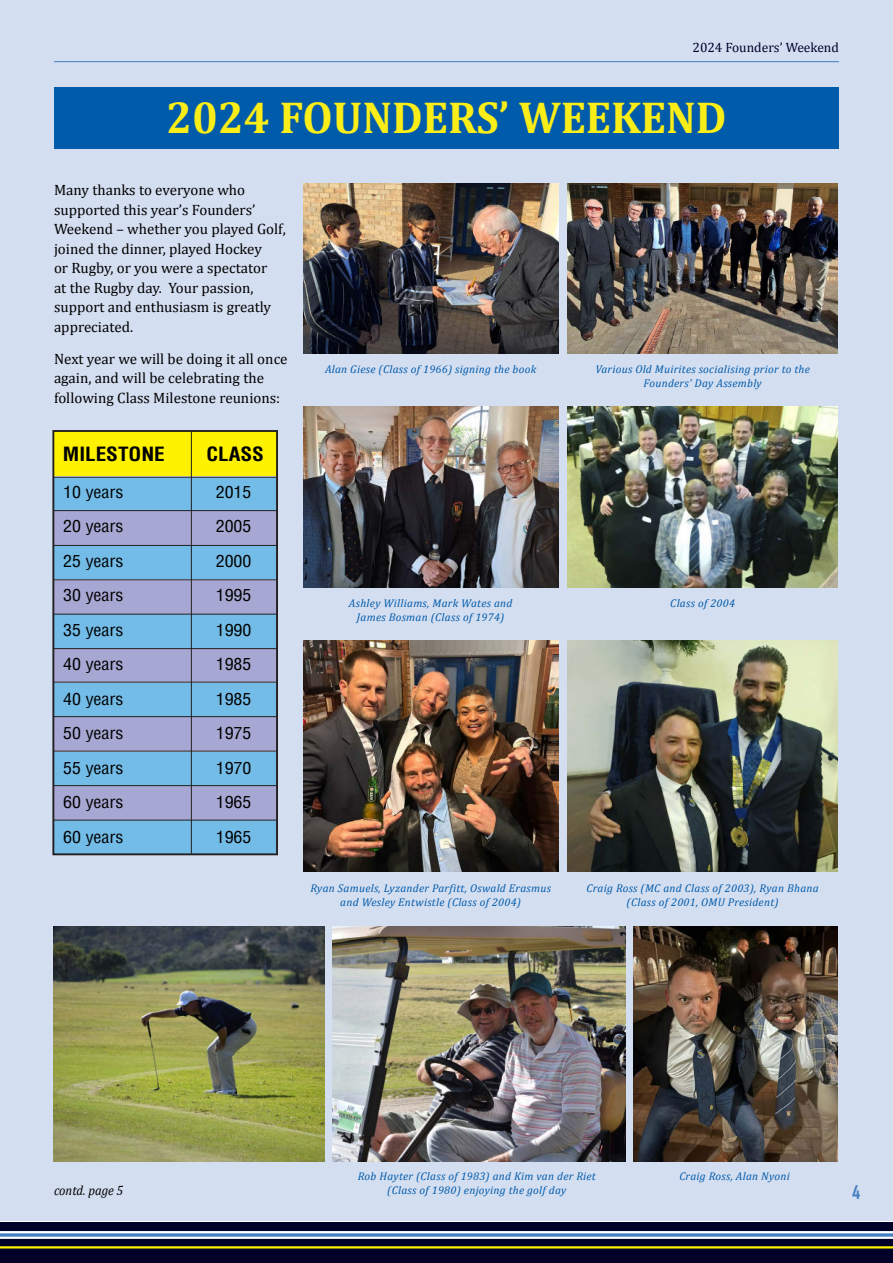
<style>
.page{position:relative;width:893px;height:1263px;background:#fff}
.page>*{position:absolute;margin:0;border:0;box-sizing:border-box;transform-origin:0 0}
.t1{font:700 45px "Cambria";color:#fbee18}
.t2{font:700 condensed 19.2px "Helvetica";color:#000;scale:1.1 1}
.t3{font:700 18px "Agency FB";color:#447fc1}
.t4{font:condensed 16.35px "Helvetica";color:#000;scale:1.1 1}
.t5{font:15px/19.5px "Cambria";color:#000}
.t6{font:13.5px "Cambria";color:#000028}
.t7{font:italic 13.5px "Cambria";color:#000;scale:.93 1}
.t8{font:italic 11.25px/13.5px "Cambria";letter-spacing:.025em;color:#005baa;text-align:center}
</style>
<div class="page">
<div style="left:0;top:1222px;width:893px;height:41px;background:#000028"></div>
<svg style="left:0;top:1233px;width:893px;height:4px"></svg>
<hr style="left:0;top:1246px;width:893px;height:2px;background:#fff200">
<hr style="left:0;top:1237px;width:893px;height:2px;background:#fff">
<hr style="left:0;top:1231px;width:893px;height:2px;background:#fff">
<div style="left:0;top:0;width:893px;height:1220px;background:#d4def1"></div>
<hr style="left:54px;top:61px;width:785px;height:1px;background:#447fc1">
<div style="left:53px;top:431px;width:224px;height:45px;background:#fff200"></div>
<div style="left:53px;top:511px;width:224px;height:34px;background:#a7a7d3"></div>
<div style="left:53px;top:477px;width:224px;height:34px;background:#73bce8"></div>
<div style="left:53px;top:580px;width:224px;height:34px;background:#a7a7d3"></div>
<div style="left:53px;top:545px;width:224px;height:34px;background:#73bce8"></div>
<div style="left:53px;top:648px;width:224px;height:34px;background:#a7a7d3"></div>
<div style="left:53px;top:614px;width:224px;height:34px;background:#73bce8"></div>
<div style="left:53px;top:717px;width:224px;height:34px;background:#a7a7d3"></div>
<div style="left:53px;top:683px;width:224px;height:34px;background:#73bce8"></div>
<div style="left:53px;top:786px;width:224px;height:34px;background:#a7a7d3"></div>
<div style="left:53px;top:752px;width:224px;height:33px;background:#73bce8"></div>
<div style="left:53px;top:820px;width:224px;height:34px;background:#73bce8"></div>
<hr style="left:54px;top:477px;width:223px;height:1px;background:#231f20">
<hr style="left:54px;top:510px;width:223px;height:1px;background:#231f20">
<hr style="left:54px;top:545px;width:223px;height:1px;background:#231f20">
<hr style="left:54px;top:579px;width:223px;height:1px;background:#231f20">
<hr style="left:53px;top:614px;width:223px;height:1px;background:#231f20">
<hr style="left:53px;top:648px;width:223px;height:1px;background:#231f20">
<hr style="left:53px;top:682px;width:223px;height:1px;background:#231f20">
<hr style="left:53px;top:716px;width:223px;height:1px;background:#231f20">
<hr style="left:53px;top:751px;width:223px;height:1px;background:#231f20">
<hr style="left:53px;top:785px;width:223px;height:1px;background:#231f20">
<hr style="left:53px;top:820px;width:223px;height:1px;background:#231f20">
<hr style="left:191px;top:432px;width:1px;height:421px;background:#231f20">
<div style="left:52px;top:430px;width:226px;height:425px;border:2px solid #231f20"></div>
<div style="left:54px;top:87px;width:785px;height:62px;background:#005baa"></div>
<img style="left:567px;top:183px;width:271px;height:171px">
<img style="left:304px;top:183px;width:255px;height:171px">
<img style="left:567px;top:407px;width:271px;height:181px">
<img style="left:304px;top:407px;width:255px;height:181px">
<img style="left:304px;top:640px;width:254px;height:231px">
<img style="left:567px;top:640px;width:271px;height:231px">
<img style="left:54px;top:926px;width:270px;height:235px">
<img style="left:634px;top:926px;width:204px;height:235px">
<img style="left:332px;top:926px;width:293px;height:235px">
<p class="t6" style="left:692px;top:42px;width:148px">2024 Founders’ Weekend</p>
<h1 class="t1" style="left:166px;top:101px;width:562px">2024 FOUNDERS’ WEEKEND</h1>
<p class="t5" style="left:54px;top:182px;width:233px">Many thanks to everyone who supported this year’s Founders’<br>Weekend – whether you played Golf, joined the dinner, played Hockey<br>or Rugby, or you were a spectator<br>at the Rugby day. Your passion, support and enthusiasm is greatly appreciated.</p>
<h3 class="t5" style="left:54px;top:349px;width:235px">Next year we will be doing it all once again, and will be celebrating the following Class Milestone reunions:</h3>
<h2 class="t2" style="left:63px;top:443px;width:94px">MILESTONE</h2>
<h2 class="t2" style="left:206px;top:443px;width:54px">CLASS</h2>
<h3 class="t4" style="left:63px;top:485px;width:56px">10 YEARS</h3>
<h3 class="t4" style="left:216px;top:485px;width:34px">2015</h3>
<h3 class="t4" style="left:63px;top:520px;width:56px">20 YEARS</h3>
<h3 class="t4" style="left:216px;top:520px;width:34px">2005</h3>
<h3 class="t4" style="left:63px;top:554px;width:56px">25 YEARS</h3>
<h3 class="t4" style="left:216px;top:554px;width:34px">2000</h3>
<h3 class="t4" style="left:63px;top:589px;width:56px">30 YEARS</h3>
<h3 class="t4" style="left:216px;top:589px;width:34px">1995</h3>
<h3 class="t4" style="left:63px;top:623px;width:56px">35 YEARS</h3>
<h3 class="t4" style="left:216px;top:623px;width:34px">1990</h3>
<h3 class="t4" style="left:63px;top:658px;width:56px">40 YEARS</h3>
<h3 class="t4" style="left:216px;top:658px;width:34px">1985</h3>
<h3 class="t4" style="left:63px;top:692px;width:56px">40 YEARS</h3>
<h3 class="t4" style="left:216px;top:692px;width:34px">1985</h3>
<h3 class="t4" style="left:63px;top:727px;width:56px">50 YEARS</h3>
<h3 class="t4" style="left:216px;top:727px;width:34px">1975</h3>
<h3 class="t4" style="left:63px;top:761px;width:56px">55 YEARS</h3>
<h3 class="t4" style="left:216px;top:761px;width:34px">1970</h3>
<h3 class="t4" style="left:63px;top:796px;width:56px">60 YEARS</h3>
<h3 class="t4" style="left:216px;top:796px;width:34px">1965</h3>
<h3 class="t4" style="left:63px;top:830px;width:56px">60 YEARS</h3>
<h3 class="t4" style="left:216px;top:830px;width:34px">1965</h3>
<p class="t8" style="left:325px;top:364px;width:213px">Alan Giese (Class of 1966) signing the book</p>
<p class="t8" style="left:595px;top:364px;width:216px">Various Old Muirites socialising prior to the<br>Founders’ Day Assembly</p>
<p class="t8" style="left:349px;top:598px;width:165px">Ashley Williams, Mark Wates and<br>James Bosman (Class of 1974)</p>
<p class="t8" style="left:670px;top:598px;width:66px">Class of 2004</p>
<p class="t8" style="left:310px;top:882px;width:242px">Ryan Samuels, Lyzander Parfitt, Oswald Erasmus and Wesley Entwistle (Class of 2004)</p>
<p class="t8" style="left:587px;top:882px;width:234px">Craig Ross (MC and Class of 2003), Ryan Bhana (Class of 2001, OMU President)</p>
<p class="t7" style="left:54px;top:1186px;width:76px">contd. page 5</p>
<p class="t8" style="left:358px;top:1171px;width:239px">Rob Hayter (Class of 1983) and Kim van der Riet (Class of 1980) enjoying the golf day</p>
<p class="t8" style="left:679px;top:1171px;width:112px">Craig Ross, Alan Nyoni</p>
<h3 class="t3" style="left:852px;top:1182px;width:10px">4</h3>
</div>
